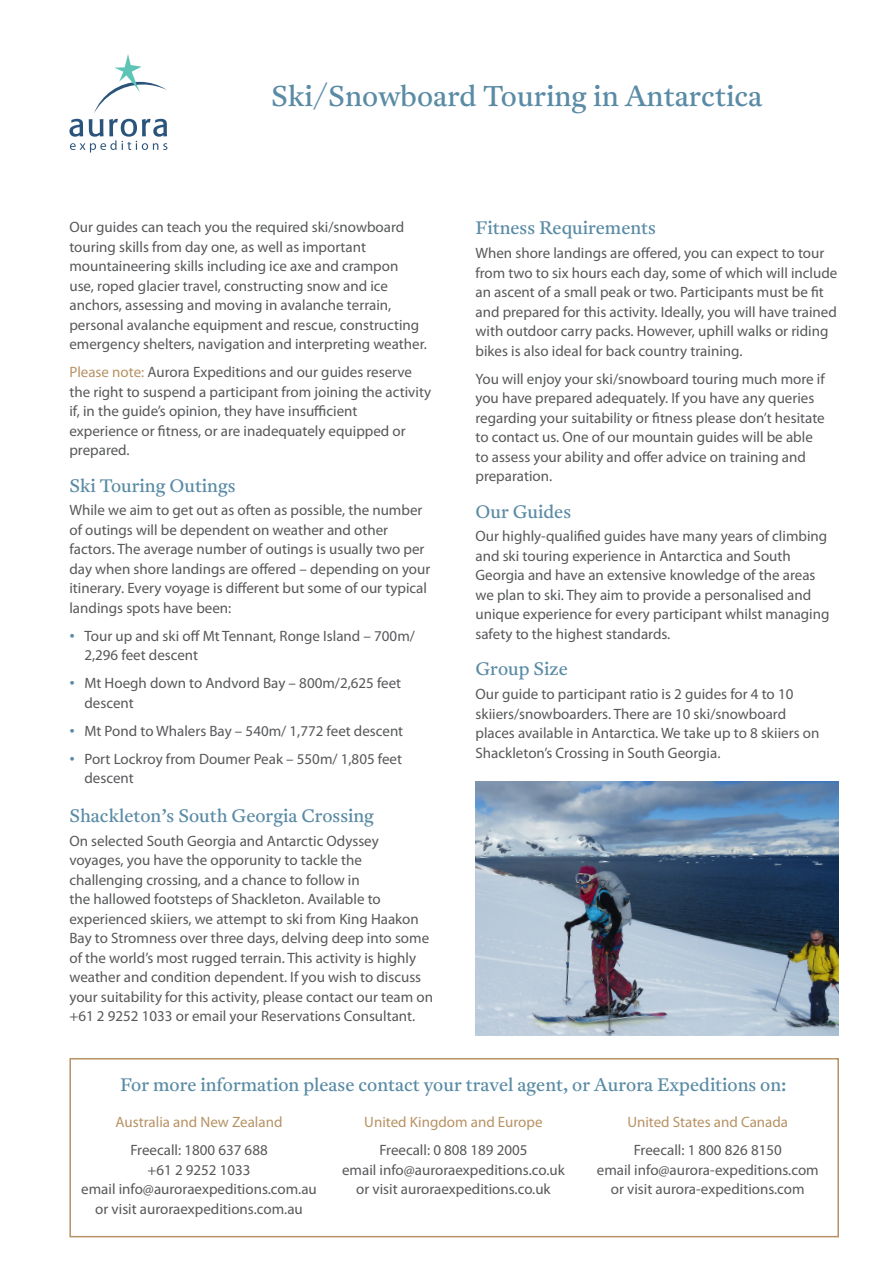
<style>
.page{position:relative;width:893px;height:1263px;background:#fff}
.page>*{position:absolute;margin:0;border:0;box-sizing:border-box;transform-origin:0 0}
.t1{font:28.5px "Antwerp";color:#5a8ba5}
.t2{font:18px "Antwerp";color:#5a8ba5}
.t3{font:15px/19.5px "Myriad Pro";color:#57585a}
.t4{font:15px "Myriad Pro";color:#b79264}
.s1{color:#b79264}
.s2{font-family:"Antwerp";color:#5a8ba5}
</style>
<div class="page">
<img style="left:475px;top:781px;width:364px;height:254px">
<div style="left:69px;top:1058px;width:770px;height:179px;border:2px solid #b79264"></div>
<svg style="left:69px;top:119px;width:98px;height:34px"></svg>
<svg style="left:94px;top:54px;width:73px;height:59px"></svg>
<p class="t1" style="left:271px;top:76px;width:493px">Ski/Snowboard Touring in Antarctica</p>
<p class="t3" style="left:69px;top:217px;width:359px">Our guides can teach you the required ski/snowboard touring skills from day one, as well as important mountaineering skills including ice axe and crampon<br>use, roped glacier travel, constructing snow and ice anchors, assessing and moving in avalanche terrain, personal avalanche equipment and rescue, constructing emergency shelters, navigation and interpreting weather.</p>
<p class="t3" style="left:69px;top:362px;width:344px"><span class="s1">Please note:</span> Aurora Expeditions and our guides reserve</p>
<p class="t3" style="left:69px;top:381px;width:363px">the right to suspend a participant from joining the activity if, in the guide’s opinion, they have insufficient</p>
<p class="t3" style="left:69px;top:420px;width:338px">experience or fitness, or are inadequately equipped or</p>
<p class="t3" style="left:69px;top:440px;width:62px">prepared.</p>
<p class="t2" style="left:69px;top:473px;width:168px">Ski Touring Outings</p>
<p class="t3" style="left:69px;top:500px;width:354px">While we aim to get out as often as possible, the number</p>
<p class="t3" style="left:69px;top:520px;width:320px">of outings will be dependent on weather and other</p>
<p class="t3" style="left:69px;top:539px;width:362px">factors. The average number of outings is usually two per day when shore landings are offered – depending on your itinerary. Every voyage is different but some of our typical landings spots have been:</p>
<p class="t3" style="left:84px;top:626px;width:332px;text-indent:-15px"><span class="s2">•</span> Tour up and ski off Mt Tennant, Ronge Island – 700m/<br>2,296 feet descent</p>
<p class="t3" style="left:69px;top:673px;width:333px"><span class="s2">•</span> Mt Hoegh down to Andvord Bay – 800m/2,625 feet</p>
<p class="t3" style="left:84px;top:693px;width:51px">descent</p>
<p class="t3" style="left:69px;top:721px;width:335px"><span class="s2">•</span> Mt Pond to Whalers Bay – 540m/ 1,772 feet descent</p>
<p class="t3" style="left:84px;top:749px;width:319px;text-indent:-15px"><span class="s2">•</span> Port Lockroy from Doumer Peak – 550m/ 1,805 feet descent</p>
<p class="t2" style="left:69px;top:803px;width:306px">Shackleton’s South Georgia Crossing</p>
<p class="t3" style="left:69px;top:831px;width:365px">On selected South Georgia and Antarctic Odyssey voyages, you have the opporunity to tackle the challenging crossing, and a chance to follow in<br>the hallowed footsteps of Shackleton. Available to experienced skiiers, we attempt to ski from King Haakon Bay to Stromness over three days, delving deep into some of the world’s most rugged terrain. This activity is highly weather and condition dependent. If you wish to discuss your suitability for this activity, please contact our team on +61 2 9252 1033 or email your Reservations Consultant.</p>
<p class="t2" style="left:475px;top:216px;width:182px">Fitness Requirements</p>
<p class="t3" style="left:475px;top:243px;width:363px">When shore landings are offered, you can expect to tour from two to six hours each day, some of which will include an ascent of a small peak or two. Participants must be fit and prepared for this activity. Ideally, you will have trained with outdoor carry packs. However, uphill walks or riding bikes is also ideal for back country training.</p>
<p class="t3" style="left:475px;top:368px;width:351px">You will enjoy your ski/snowboard touring much more if you have prepared adequately. If you have any queries regarding your suitability or fitness please don’t hesitate to contact us. One of our mountain guides will be able to assess your ability and offer advice on training and preparation.</p>
<p class="t2" style="left:475px;top:499px;width:97px">Our Guides</p>
<p class="t3" style="left:475px;top:526px;width:353px">Our highly-qualified guides have many years of climbing</p>
<p class="t3" style="left:475px;top:546px;width:317px">and ski touring experience in Antarctica and South</p>
<p class="t3" style="left:475px;top:565px;width:342px">Georgia and have an extensive knowledge of the areas</p>
<p class="t3" style="left:475px;top:585px;width:337px">we plan to ski. They aim to provide a personalised and</p>
<p class="t3" style="left:475px;top:604px;width:355px">unique experience for every participant whilst managing</p>
<p class="t3" style="left:475px;top:624px;width:196px">safety to the highest standards.</p>
<p class="t2" style="left:475px;top:657px;width:94px">Group Size</p>
<p class="t3" style="left:475px;top:684px;width:345px">Our guide to participant ratio is 2 guides for 4 to 10 skiiers/snowboarders. There are 10 ski/snowboard places available in Antarctica. We take up to 8 skiiers on Shackleton’s Crossing in South Georgia.</p>
<p class="t2" style="left:120px;top:1072px;width:668px">For more information please contact your travel agent, or Aurora Expeditions on:</p>
<p class="t4" style="left:116px;top:1113px;width:168px">Australia and New Zealand</p>
<p class="t3" style="left:81px;top:1140px;width:237px;text-align:center">Freecall: 1800 637 688<br>+61 2 9252 1033<br>email info@auroraexpeditions.com.au or visit auroraexpeditions.com.au</p>
<p class="t4" style="left:364px;top:1113px;width:180px">United Kingdom and Europe</p>
<p class="t3" style="left:342px;top:1140px;width:224px;text-align:center">Freecall: 0 808 189 2005<br>email info@auroraexpeditions.co.uk or visit auroraexpeditions.co.uk</p>
<p class="t4" style="left:627px;top:1113px;width:162px">United States and Canada</p>
<p class="t3" style="left:597px;top:1140px;width:223px;text-align:center">Freecall: 1 800 826 8150<br>email info@aurora-expeditions.com or visit aurora-expeditions.com</p>
</div>
